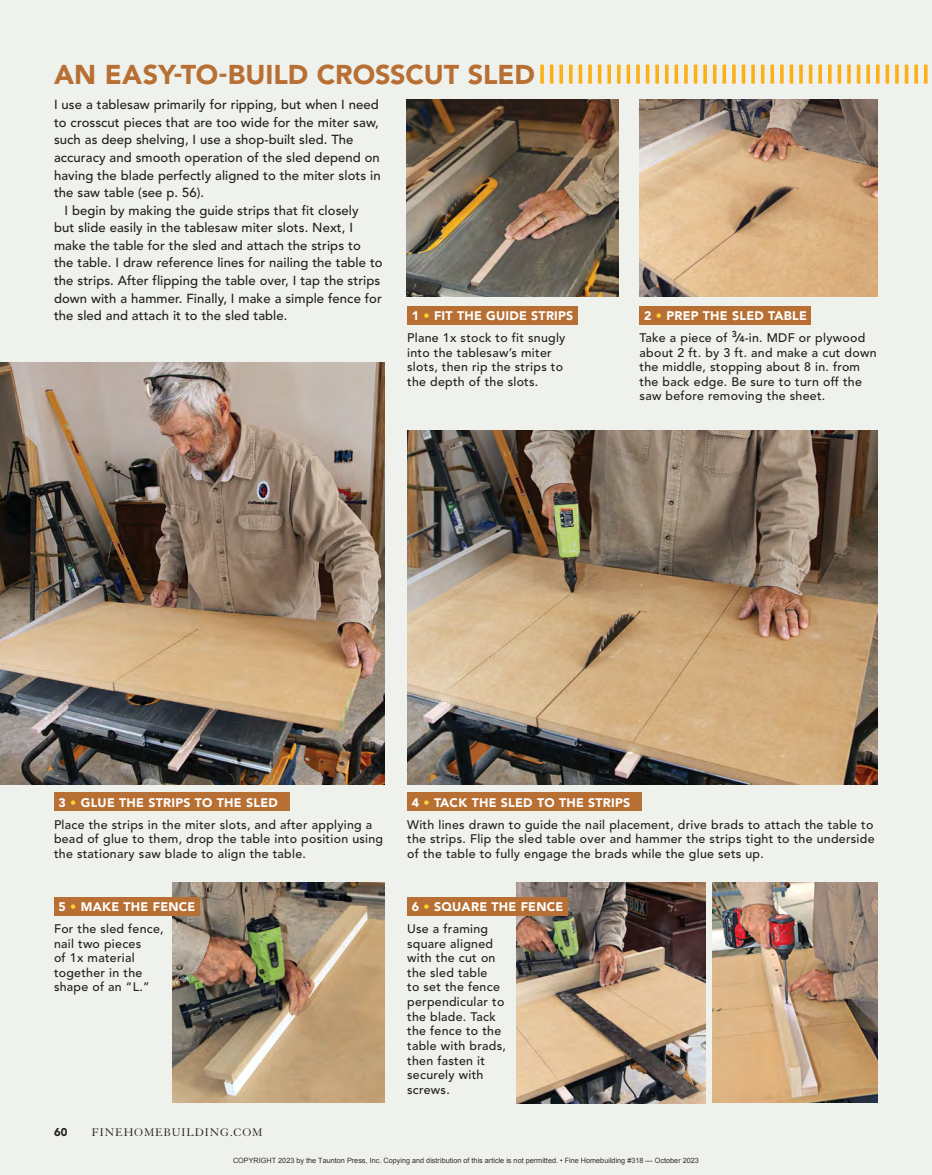
<style>
.page{position:relative;width:932px;height:1175px;background:#fff}
.page>*{position:absolute;margin:0;border:0;box-sizing:border-box;transform-origin:0 0}
.t1{font:900 27px "Avenir LT Std";color:#b76f33}
.t2{font:500 13.05px "Avenir LT Std";letter-spacing:.005em;color:#221e1f}
.t3{font:500 12.3px/14.7px "Avenir LT Std";letter-spacing:.02em;color:#221e1f}
.t4{font:900 12.3px "Avenir LT Std";letter-spacing:.02em;color:#fff}
.t5{font:12px "Granjon LT Std";letter-spacing:.07em;color:#221e1f}
.t6{font:900 11.25px "Avenir LT Std";color:#221e1f}
.t7{font:7.2px "Arial";color:rgb(0 0 0/.8)}
.s1{color:#ffd52f}
.s2{font-weight:800}
.s3{font-weight:800;font-size:8.7px}
</style>
<div class="page">
<div style="left:0;top:0;width:932px;height:1174px;background:#eff1ed"></div>
<img style="left:406px;top:99px;width:212px;height:198px">
<img style="left:639px;top:99px;width:239px;height:198px">
<img style="left:0;top:362px;width:384px;height:423px">
<img style="left:407px;top:431px;width:471px;height:354px">
<img style="left:172px;top:882px;width:212px;height:220px">
<img style="left:516px;top:882px;width:189px;height:221px">
<img style="left:712px;top:882px;width:166px;height:220px">
<svg style="left:540px;top:65px;width:4px;height:19px"></svg>
<hr style="left:550px;top:65px;width:3px;height:19px;background:#fcaf16">
<svg style="left:559px;top:65px;width:4px;height:19px"></svg>
<hr style="left:569px;top:65px;width:3px;height:19px;background:#fcaf16">
<svg style="left:578px;top:65px;width:4px;height:19px"></svg>
<hr style="left:588px;top:65px;width:3px;height:19px;background:#fcaf16">
<hr style="left:598px;top:65px;width:3px;height:19px;background:#fcaf16">
<svg style="left:607px;top:65px;width:4px;height:19px"></svg>
<hr style="left:617px;top:65px;width:3px;height:19px;background:#fcaf16">
<svg style="left:626px;top:65px;width:4px;height:19px"></svg>
<hr style="left:636px;top:65px;width:3px;height:19px;background:#fcaf16">
<svg style="left:645px;top:65px;width:4px;height:19px"></svg>
<svg style="left:655px;top:65px;width:4px;height:19px"></svg>
<hr style="left:665px;top:65px;width:3px;height:19px;background:#fcaf16">
<svg style="left:674px;top:65px;width:4px;height:19px"></svg>
<hr style="left:684px;top:65px;width:3px;height:19px;background:#fcaf16">
<svg style="left:693px;top:65px;width:4px;height:19px"></svg>
<svg style="left:703px;top:65px;width:4px;height:19px"></svg>
<hr style="left:713px;top:65px;width:3px;height:19px;background:#fcaf16">
<svg style="left:722px;top:65px;width:4px;height:19px"></svg>
<hr style="left:732px;top:65px;width:3px;height:19px;background:#fcaf16">
<svg style="left:741px;top:65px;width:4px;height:19px"></svg>
<hr style="left:751px;top:65px;width:3px;height:19px;background:#fcaf16">
<svg style="left:760px;top:65px;width:4px;height:19px"></svg>
<svg style="left:770px;top:65px;width:4px;height:19px"></svg>
<hr style="left:780px;top:65px;width:3px;height:19px;background:#fcaf16">
<svg style="left:789px;top:65px;width:4px;height:19px"></svg>
<hr style="left:799px;top:65px;width:3px;height:19px;background:#fcaf16">
<svg style="left:808px;top:65px;width:4px;height:19px"></svg>
<svg style="left:818px;top:65px;width:4px;height:19px"></svg>
<hr style="left:828px;top:65px;width:3px;height:19px;background:#fcaf16">
<svg style="left:837px;top:65px;width:4px;height:19px"></svg>
<hr style="left:847px;top:65px;width:3px;height:19px;background:#fcaf16">
<svg style="left:856px;top:65px;width:4px;height:19px"></svg>
<svg style="left:866px;top:65px;width:4px;height:19px"></svg>
<hr style="left:876px;top:65px;width:3px;height:19px;background:#fcaf16">
<svg style="left:885px;top:65px;width:4px;height:19px"></svg>
<hr style="left:895px;top:65px;width:3px;height:19px;background:#fcaf16">
<svg style="left:904px;top:65px;width:4px;height:19px"></svg>
<hr style="left:914px;top:65px;width:3px;height:19px;background:#fcaf16">
<svg style="left:924px;top:65px;width:3px;height:19px"></svg>
<div style="left:407px;top:306px;width:171px;height:18px;background:#b76f33"></div>
<div style="left:407px;top:792px;width:234px;height:19px;background:#b76f33"></div>
<div style="left:639px;top:306px;width:172px;height:18px;background:#b76f33"></div>
<div style="left:54px;top:897px;width:146px;height:18px;background:#b76f33"></div>
<div style="left:54px;top:792px;width:235px;height:19px;background:#b76f33"></div>
<div style="left:407px;top:897px;width:160px;height:18px;background:#b76f33"></div>
<p class="t1" style="left:54px;top:58px;width:482px">AN EASY-TO-BUILD CROSSCUT SLED</p>
<p class="t2" style="left:54px;top:97px;width:326px">I use a tablesaw primarily for ripping, but when I need</p>
<p class="t2" style="left:54px;top:115px;width:326px">to crosscut pieces that are too wide for the miter saw,</p>
<p class="t2" style="left:54px;top:132px;width:301px">such as deep shelving, I use a shop-built sled. The</p>
<p class="t2" style="left:54px;top:150px;width:327px">accuracy and smooth operation of the sled depend on</p>
<p class="t2" style="left:54px;top:167px;width:328px">having the blade perfectly aligned to the miter slots in</p>
<p class="t2" style="left:54px;top:185px;width:152px">the saw table (see p. 56).</p>
<p class="t2" style="left:65px;top:203px;width:295px">I begin by making the guide strips that fit closely</p>
<p class="t2" style="left:54px;top:220px;width:300px">but slide easily in the tablesaw miter slots. Next, I</p>
<p class="t2" style="left:54px;top:238px;width:308px">make the table for the sled and attach the strips to</p>
<p class="t2" style="left:54px;top:255px;width:330px">the table. I draw reference lines for nailing the table to</p>
<p class="t2" style="left:54px;top:273px;width:328px">the strips. After flipping the table over, I tap the strips</p>
<p class="t2" style="left:54px;top:290px;width:329px">down with a hammer. Finally, I make a simple fence for</p>
<p class="t2" style="left:54px;top:308px;width:235px">the sled and attach it to the sled table.</p>
<p class="t4" style="left:412px;top:308px;width:163px">1 <span class="s1">•</span> FIT THE GUIDE STRIPS</p>
<p class="t3" style="left:407px;top:330px;width:160px">Plane 1x stock to fit snugly into the tablesaw’s miter slots, then rip the strips to the depth of the slots.</p>
<p class="t4" style="left:644px;top:308px;width:164px">2 <span class="s1">•</span> PREP THE SLED TABLE</p>
<p class="t3" style="left:639px;top:330px;width:238px">Take a piece of <sup>3</sup><span class="s2">⁄</span><span class="s3">4</span>-in. MDF or plywood about 2 ft. by 3 ft. and make a cut down the middle, stopping about 8 in. from the back edge. Be sure to turn off the saw before removing the sheet.</p>
<p class="t4" style="left:58px;top:795px;width:221px">3 <span class="s1">•</span> GLUE THE STRIPS TO THE SLED</p>
<p class="t4" style="left:412px;top:795px;width:220px">4 <span class="s1">•</span> TACK THE SLED TO THE STRIPS</p>
<p class="t3" style="left:54px;top:817px;width:330px">Place the strips in the miter slots, and after applying a bead of glue to them, drop the table into position using the stationary saw blade to align the table.</p>
<p class="t4" style="left:58px;top:899px;width:138px">5 <span class="s1">•</span> MAKE THE FENCE</p>
<p class="t3" style="left:54px;top:921px;width:111px">For the sled fence, nail two pieces<br>of 1x material together in the shape of an “L.”</p>
<p class="t3" style="left:407px;top:817px;width:469px;text-align:justify">With lines drawn to guide the nail placement, drive brads to attach the table to the strips. Flip the sled table over and hammer the strips tight to the underside of the table to fully engage the brads while the glue sets up.</p>
<p class="t4" style="left:412px;top:899px;width:153px">6 <span class="s1">•</span> SQUARE THE FENCE</p>
<p class="t3" style="left:407px;top:921px;width:100px">Use a framing square aligned with the cut on the sled table<br>to set the fence perpendicular to the blade. Tack the fence to the table with brads, then fasten it securely with screws.</p>
<p class="t6" style="left:54px;top:1125px;width:15px">60</p>
<p class="t5" style="left:92px;top:1126px;width:172px">FINEHOMEBUILDING.COM</p>
<p class="t7" style="left:233px;top:1155px;width:467px">COPYRIGHT 2023 by the Taunton Press, Inc. Copying and distribution of this article is not permitted. • Fine Homebuilding #318 — October 2023</p>
</div>
